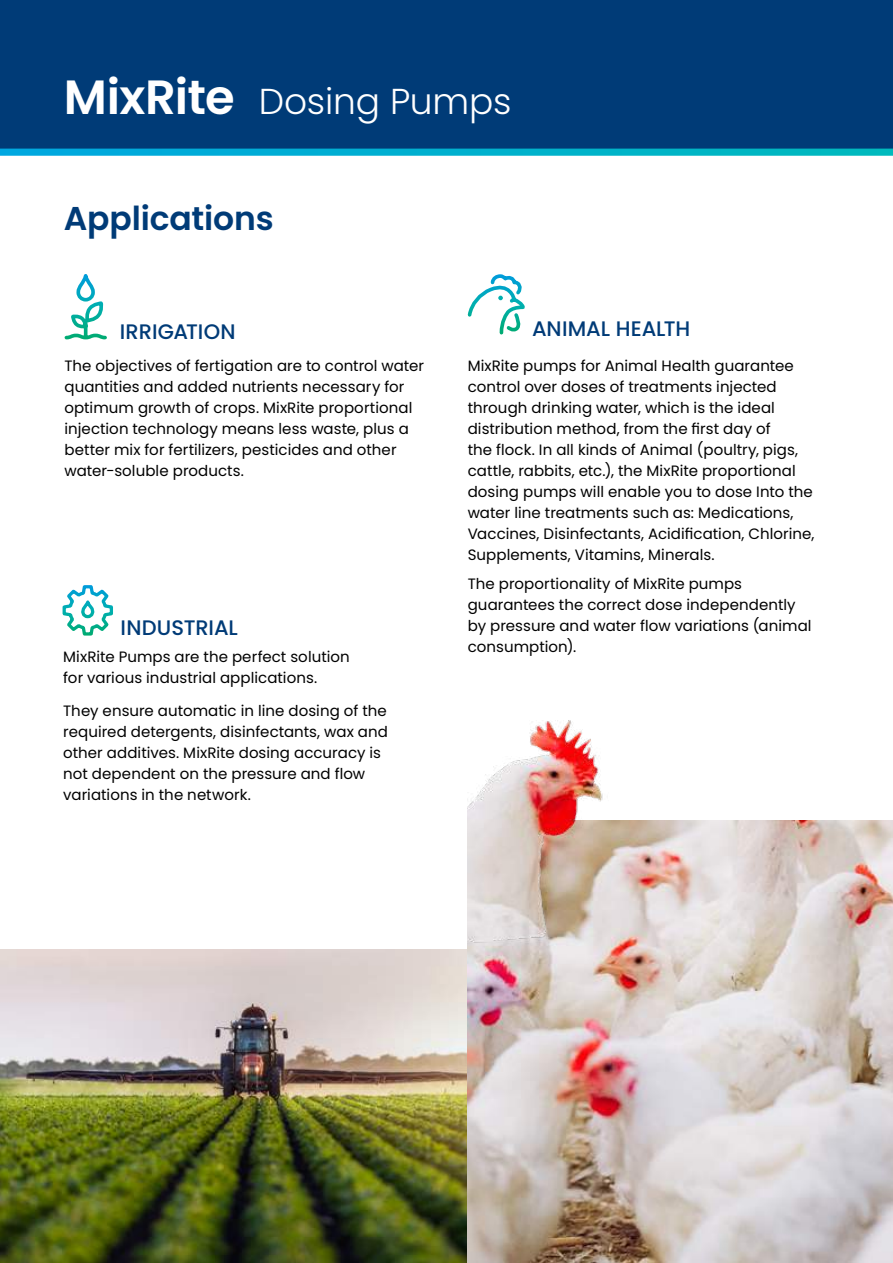
<style>
.page{position:relative;width:893px;height:1263px;background:#fff}
.page>*{position:absolute;margin:0;border:0;box-sizing:border-box;transform-origin:0 0}
.t1{font:300 36px "Poppins";letter-spacing:-.005em;color:#fff}
.t2{font:600 33px "Poppins";letter-spacing:-.005em;color:#003b77}
.t3{font:500 21px "Poppins";letter-spacing:-.005em;color:#003b77}
.t4{font:15px/21px "Poppins";letter-spacing:.005em;color:#000}
.s1{font-weight:600;font-size:48px}
</style>
<div class="page">
<div style="left:0;top:0;width:893px;height:109px;background:#003b77"></div>
<svg style="left:0;top:109px;width:893px;height:47px;background:#014d84"></svg>
<svg style="left:468px;top:274px;width:57px;height:61px"></svg>
<svg style="left:64px;top:274px;width:43px;height:65px"></svg>
<img style="left:0;top:949px;width:468px;height:314px">
<svg style="left:63px;top:585px;width:50px;height:51px"></svg>
<img style="left:468px;top:821px;width:425px;height:442px">
<img style="left:468px;top:720px;width:212px;height:245px">
<h1 class="t1" style="left:64px;top:81px;width:449px"><span class="s1">MixRite</span> Dosing Pumps</h1>
<h2 class="t2" style="left:64px;top:199px;width:211px">Applications</h2>
<h3 class="t3" style="left:120px;top:320px;width:117px">IRRIGATION</h3>
<p class="t4" style="left:64px;top:355px;width:361px">The objectives of fertigation are to control water quantities and added nutrients necessary for optimum growth of crops. MixRite proportional injection technology means less waste, plus a better mix for fertilizers, pesticides and other water-soluble products.</p>
<h3 class="t3" style="left:121px;top:615px;width:119px">INDUSTRIAL</h3>
<p class="t4" style="left:63px;top:646px;width:288px">MixRite Pumps are the perfect solution for various industrial applications.</p>
<p class="t4" style="left:63px;top:701px;width:326px">They ensure automatic in line dosing of the required detergents, disinfectants, wax and other additives. MixRite dosing accuracy is not dependent on the pressure and flow variations in the network.</p>
<h3 class="t3" style="left:532px;top:317px;width:160px">ANIMAL HEALTH</h3>
<p class="t4" style="left:468px;top:355px;width:348px">MixRite pumps for Animal Health guarantee control over doses of treatments injected through drinking water, which is the ideal distribution method, from the first day of<br>the flock. In all kinds of Animal (poultry, pigs, cattle, rabbits, etc.), the MixRite proportional dosing pumps will enable you to dose Into the water line treatments such as: Medications, Vaccines, Disinfectants, Acidification, Chlorine, Supplements, Vitamins, Minerals.</p>
<p class="t4" style="left:468px;top:574px;width:345px">The proportionality of MixRite pumps guarantees the correct dose independently by pressure and water flow variations (animal consumption).</p>
</div>
